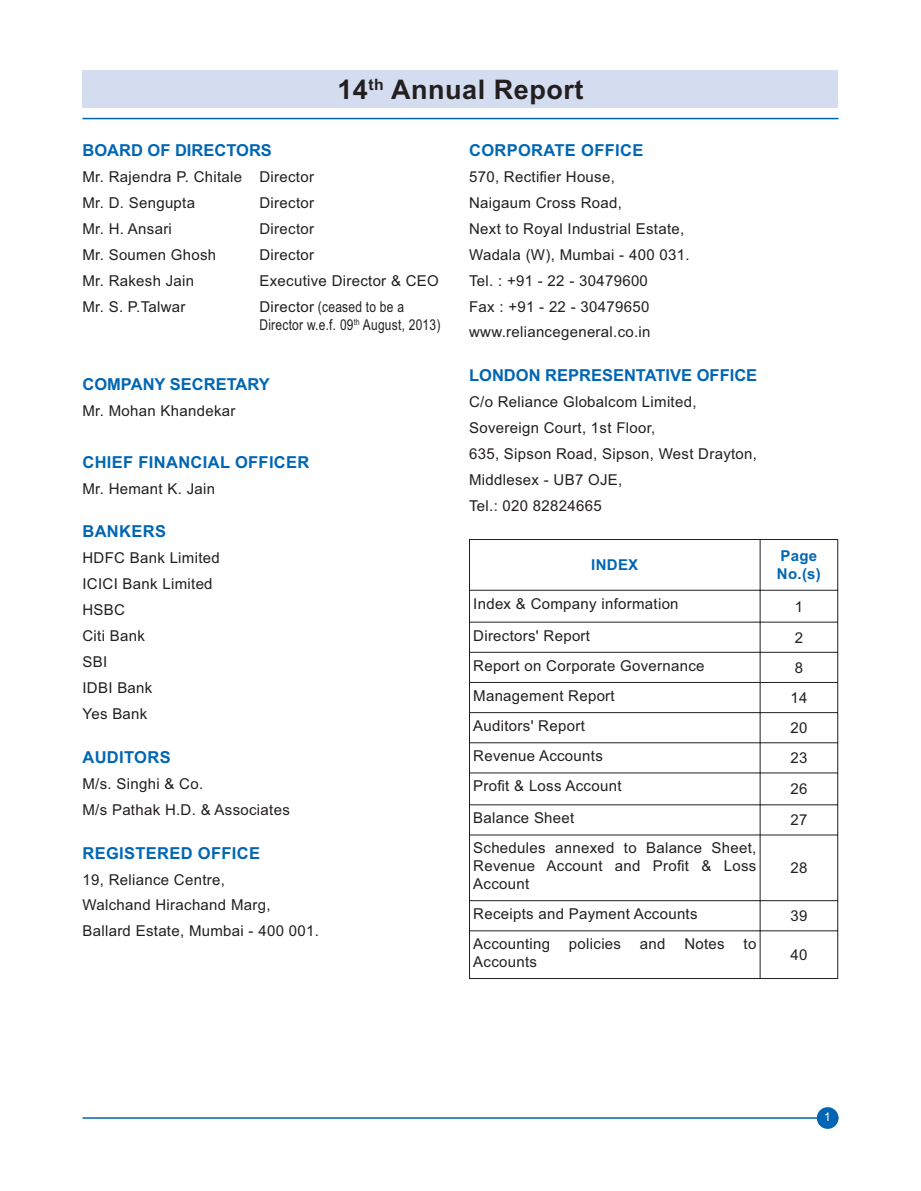
<style>
.page{position:relative;width:921px;height:1191px;background:#fff}
.page>*{position:absolute;margin:0;border:0;box-sizing:border-box;transform-origin:0 0}
.t1{font:700 27px "Arial";letter-spacing:.02em;color:#231f20}
.t2{font:700 16.5px "Arial";letter-spacing:.02em;color:#0066b3}
.t3{font:700 16.5px "Arial";color:#0066b3}
.t4{font:15px/26px "Arial";letter-spacing:.02em;color:#231f20}
.t5{font:700 15px/18px "Arial";letter-spacing:.02em;color:#0066b3}
.t6{font:12px "Arial";color:#fff}
</style>
<div class="page">
<hr style="left:82px;top:118px;width:756px;height:1px;background:#0066b3">
<hr style="left:82px;top:1117px;width:756px;height:2px;background:#0066b3">
<div style="left:817px;top:1107px;width:22px;height:22px;background:#0066b3;border-radius:50%"></div>
<div style="left:82px;top:70px;width:756px;height:38px;background:#d4dcf0"></div>
<hr style="left:469px;top:539px;width:291px;height:1px;background:#231f20">
<hr style="left:469px;top:540px;width:1px;height:50px;background:#231f20">
<hr style="left:760px;top:539px;width:78px;height:1px;background:#231f20">
<hr style="left:760px;top:540px;width:1px;height:50px;background:#231f20">
<hr style="left:837px;top:540px;width:1px;height:50px;background:#231f20">
<hr style="left:469px;top:590px;width:291px;height:1px;background:#231f20">
<hr style="left:469px;top:591px;width:1px;height:31px;background:#231f20">
<hr style="left:760px;top:590px;width:78px;height:1px;background:#231f20">
<hr style="left:760px;top:591px;width:1px;height:31px;background:#231f20">
<hr style="left:837px;top:591px;width:1px;height:31px;background:#231f20">
<hr style="left:469px;top:622px;width:291px;height:1px;background:#231f20">
<hr style="left:760px;top:622px;width:78px;height:1px;background:#231f20">
<hr style="left:469px;top:652px;width:291px;height:1px;background:#231f20">
<hr style="left:760px;top:652px;width:78px;height:1px;background:#231f20">
<hr style="left:469px;top:682px;width:291px;height:1px;background:#231f20">
<hr style="left:760px;top:682px;width:78px;height:1px;background:#231f20">
<hr style="left:469px;top:712px;width:291px;height:1px;background:#231f20">
<svg style="left:469px;top:623px;width:1px;height:119px"></svg>
<hr style="left:760px;top:712px;width:78px;height:1px;background:#231f20">
<svg style="left:760px;top:623px;width:1px;height:119px"></svg>
<svg style="left:837px;top:623px;width:1px;height:119px"></svg>
<hr style="left:469px;top:742px;width:291px;height:1px;background:#231f20">
<hr style="left:469px;top:743px;width:1px;height:30px;background:#231f20">
<hr style="left:760px;top:742px;width:78px;height:1px;background:#231f20">
<hr style="left:760px;top:743px;width:1px;height:30px;background:#231f20">
<hr style="left:837px;top:743px;width:1px;height:30px;background:#231f20">
<hr style="left:469px;top:773px;width:291px;height:1px;background:#231f20">
<hr style="left:469px;top:773px;width:1px;height:31px;background:#231f20">
<hr style="left:760px;top:773px;width:78px;height:1px;background:#231f20">
<hr style="left:760px;top:773px;width:1px;height:31px;background:#231f20">
<hr style="left:837px;top:773px;width:1px;height:31px;background:#231f20">
<hr style="left:469px;top:804px;width:291px;height:1px;background:#231f20">
<hr style="left:469px;top:805px;width:1px;height:30px;background:#231f20">
<hr style="left:760px;top:804px;width:78px;height:1px;background:#231f20">
<hr style="left:760px;top:805px;width:1px;height:30px;background:#231f20">
<hr style="left:837px;top:805px;width:1px;height:30px;background:#231f20">
<hr style="left:469px;top:835px;width:291px;height:1px;background:#231f20">
<hr style="left:469px;top:835px;width:1px;height:65px;background:#231f20">
<hr style="left:760px;top:835px;width:78px;height:1px;background:#231f20">
<hr style="left:760px;top:835px;width:1px;height:65px;background:#231f20">
<hr style="left:837px;top:835px;width:1px;height:65px;background:#231f20">
<hr style="left:469px;top:900px;width:291px;height:1px;background:#231f20">
<svg style="left:469px;top:901px;width:1px;height:29px"></svg>
<hr style="left:760px;top:900px;width:78px;height:1px;background:#231f20">
<svg style="left:760px;top:901px;width:1px;height:29px"></svg>
<svg style="left:837px;top:901px;width:1px;height:29px"></svg>
<hr style="left:469px;top:930px;width:291px;height:1px;background:#231f20">
<hr style="left:469px;top:931px;width:1px;height:47px;background:#231f20">
<hr style="left:760px;top:930px;width:78px;height:1px;background:#231f20">
<hr style="left:760px;top:931px;width:1px;height:47px;background:#231f20">
<hr style="left:837px;top:931px;width:1px;height:47px;background:#231f20">
<hr style="left:469px;top:978px;width:291px;height:1px;background:#231f20">
<hr style="left:760px;top:978px;width:78px;height:1px;background:#231f20">
<h1 class="t1" style="left:337px;top:80px;width:248px">14<sup>th</sup> Annual Report</h1>
<p class="t3" style="left:82px;top:144px;width:191px">BOARD OF DIRECTORS</p>
<p class="t4" style="left:82px;top:165px;width:233px">Mr. Rajendra P. Chitale Director<br>Mr. D. Sengupta</p>
<p class="t4" style="left:260px;top:191px;width:56px">Director</p>
<p class="t4" style="left:82px;top:217px;width:91px">Mr. H. Ansari</p>
<p class="t4" style="left:260px;top:217px;width:56px">Director</p>
<p class="t4" style="left:82px;top:243px;width:135px">Mr. Soumen Ghosh</p>
<p class="t4" style="left:260px;top:243px;width:56px">Director</p>
<p class="t4" style="left:82px;top:269px;width:113px">Mr. Rakesh Jain</p>
<p class="t4" style="left:260px;top:269px;width:181px">Executive Director &amp; CEO</p>
<p class="t4" style="left:82px;top:295px;width:105px">Mr. S. P.Talwar</p>
<p class="t4" style="left:260px;top:299px;width:182px;line-height:18px">Director (ceased to be a<br>Director w.e.f. 09<sup>th</sup> August, 2013)</p>
<p class="t3" style="left:82px;top:379px;width:189px">COMPANY SECRETARY</p>
<p class="t4" style="left:82px;top:400px;width:154px">Mr. Mohan Khandekar</p>
<p class="t2" style="left:82px;top:456px;width:228px">CHIEF FINANCIAL OFFICER</p>
<p class="t4" style="left:82px;top:477px;width:134px">Mr. Hemant K. Jain</p>
<p class="t2" style="left:82px;top:526px;width:85px">BANKERS</p>
<p class="t4" style="left:82px;top:547px;width:139px">HDFC Bank Limited<br>ICICI Bank Limited<br>HSBC<br>Citi Bank<br>SBI<br>IDBI Bank<br>Yes Bank</p>
<p class="t2" style="left:82px;top:751px;width:90px">AUDITORS</p>
<p class="t4" style="left:82px;top:772px;width:209px">M/s. Singhi &amp; Co.<br>M/s Pathak H.D. &amp; Associates</p>
<p class="t2" style="left:82px;top:847px;width:179px">REGISTERED OFFICE</p>
<p class="t4" style="left:82px;top:868px;width:238px">19, Reliance Centre,<br>Walchand Hirachand Marg,<br>Ballard Estate, Mumbai - 400 001.</p>
<p class="t2" style="left:469px;top:144px;width:176px">CORPORATE OFFICE</p>
<p class="t4" style="left:469px;top:165px;width:222px">570, Rectifier House,<br>Naigaum Cross Road,<br>Next to Royal Industrial Estate,<br>Wadala (W), Mumbai - 400 031.<br>Tel. : +91 - 22 - 30479600<br>Fax : +91 - 22 - 30479650 www.reliancegeneral.co.in</p>
<p class="t3" style="left:469px;top:370px;width:290px">LONDON REPRESENTATIVE OFFICE</p>
<p class="t4" style="left:469px;top:391px;width:289px">C/o Reliance Globalcom Limited,<br>Sovereign Court, 1st Floor,<br>635, Sipson Road, Sipson, West Drayton,<br>Middlesex - UB7 OJE,<br>Tel.: 020 82824665</p>
<p class="t5" style="left:591px;top:558px;width:49px">INDEX</p>
<p class="t5" style="left:777px;top:549px;width:46px">Page<br>No.(s)</p>
<p class="t4" style="left:473px;top:592px;width:207px">Index &amp; Company information</p>
<p class="t4" style="left:795px;top:595px;width:10px">1</p>
<p class="t4" style="left:473px;top:624px;width:118px">Directors' Report</p>
<p class="t4" style="left:795px;top:626px;width:10px">2</p>
<p class="t4" style="left:473px;top:654px;width:233px">Report on Corporate Governance</p>
<p class="t4" style="left:795px;top:656px;width:10px">8</p>
<p class="t4" style="left:473px;top:684px;width:143px">Management Report</p>
<p class="t4" style="left:790px;top:686px;width:18px">14</p>
<p class="t4" style="left:473px;top:714px;width:113px">Auditors' Report</p>
<p class="t4" style="left:790px;top:716px;width:18px">20</p>
<p class="t4" style="left:473px;top:744px;width:131px">Revenue Accounts</p>
<p class="t4" style="left:790px;top:747px;width:18px">23</p>
<p class="t4" style="left:473px;top:775px;width:150px">Profit &amp; Loss Account</p>
<p class="t4" style="left:790px;top:778px;width:18px">26</p>
<p class="t4" style="left:473px;top:806px;width:103px">Balance Sheet</p>
<p class="t4" style="left:790px;top:809px;width:18px">27</p>
<p class="t4" style="left:473px;top:841px;width:285px;line-height:18px;text-align:justify">Schedules annexed to Balance Sheet, Revenue Account and Profit &amp; Loss Account</p>
<p class="t4" style="left:790px;top:857px;width:18px">28</p>
<p class="t4" style="left:473px;top:902px;width:226px">Receipts and Payment Accounts</p>
<p class="t4" style="left:790px;top:904px;width:18px">39</p>
<p class="t4" style="left:473px;top:932px;width:78px">Accounting</p>
<p class="t4" style="left:569px;top:932px;width:54px">policies</p>
<p class="t4" style="left:640px;top:932px;width:27px">and</p>
<p class="t4" style="left:684px;top:932px;width:42px">Notes</p>
<p class="t4" style="left:744px;top:932px;width:14px">to</p>
<p class="t4" style="left:473px;top:950px;width:65px">Accounts</p>
<p class="t4" style="left:790px;top:943px;width:18px">40</p>
<p class="t6" style="left:824px;top:1113px;width:8px">1</p>
</div>
